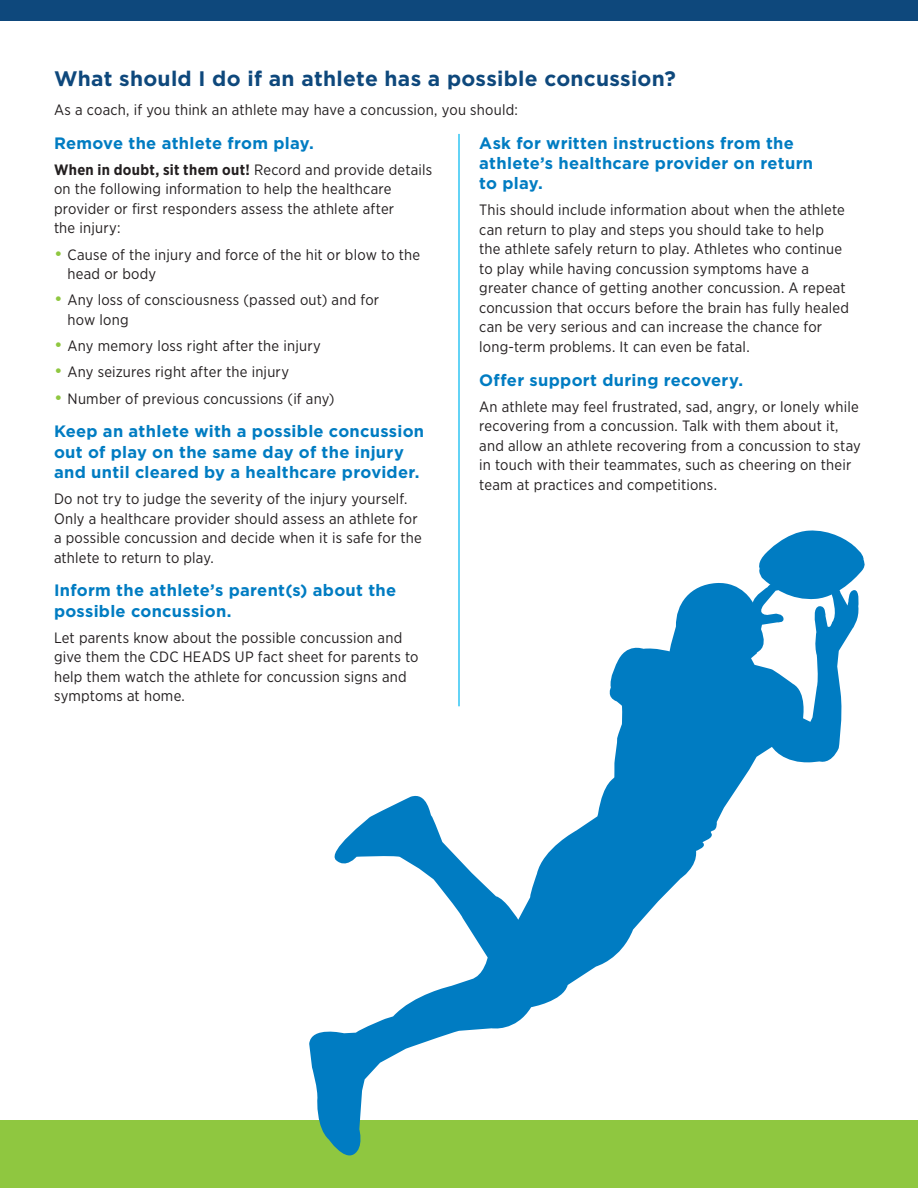
<style>
.page{position:relative;width:918px;height:1188px;background:#fff}
.page>*{position:absolute;margin:0;border:0;box-sizing:border-box;transform-origin:0 0}
.t1{font:700 21px "Gotham";letter-spacing:.015em;color:#0e487c}
.t2{font:700 16.5px/20.2px "Gotham";letter-spacing:.015em;color:#007cc2}
.t3{font:15px/19.5px "Gotham Narrow";letter-spacing:.015em;color:#231f20}
.s1{font-weight:700}
.s2{font-family:"Gotham";font-size:18px;color:#8fc740}
</style>
<div class="page">
<div style="left:0;top:0;width:918px;height:20px;background:#0e487c"></div>
<hr style="left:458px;top:134px;width:2px;height:572px;background:#31c5f4">
<div style="left:0;top:1120px;width:918px;height:68px;background:#8fc740"></div>
<svg style="left:309px;top:581px;width:550px;height:575px"></svg>
<svg style="left:756px;top:530px;width:109px;height:71px"></svg>
<h2 class="t1" style="left:54px;top:67px;width:623px">What should I do if an athlete has a possible concussion?</h2>
<p class="t3" style="left:54px;top:100px;width:465px">As a coach, if you think an athlete may have a concussion, you should:</p>
<p class="t2" style="left:54px;top:132px;width:261px">Remove the athlete from play.</p>
<p class="t3" style="left:54px;top:160px;width:380px"><span class="s1">When in doubt, sit them out!</span> Record and provide details on the following information to help the healthcare provider or first responders assess the athlete after<br>the injury:</p>
<p class="t3" style="left:68px;top:244px;width:354px;text-indent:-14px"><span class="s2">•</span> Cause of the injury and force of the hit or blow to the head or body</p>
<p class="t3" style="left:68px;top:290px;width:313px;text-indent:-14px"><span class="s2">•</span> Any loss of consciousness (passed out) and for how long</p>
<p class="t3" style="left:54px;top:336px;width:268px"><span class="s2">•</span> Any memory loss right after the injury</p>
<p class="t3" style="left:54px;top:362px;width:237px"><span class="s2">•</span> Any seizures right after the injury</p>
<p class="t3" style="left:54px;top:388px;width:282px"><span class="s2">•</span> Number of previous concussions (if any)</p>
<p class="t2" style="left:54px;top:421px;width:372px">Keep an athlete with a possible concussion out of play on the same day of the injury and until cleared by a healthcare provider.</p>
<p class="t3" style="left:54px;top:489px;width:369px">Do not try to judge the severity of the injury yourself.<br>Only a healthcare provider should assess an athlete for a possible concussion and decide when it is safe for the athlete to return to play.</p>
<p class="t2" style="left:54px;top:580px;width:344px">Inform the athlete’s parent(s) about the possible concussion.</p>
<p class="t3" style="left:54px;top:628px;width:366px">Let parents know about the possible concussion and give them the CDC HEADS UP fact sheet for parents to help them watch the athlete for concussion signs and symptoms at home.</p>
<p class="t2" style="left:479px;top:132px;width:335px">Ask for written instructions from the athlete’s healthcare provider on return to play.</p>
<p class="t3" style="left:479px;top:200px;width:371px">This should include information about when the athlete can return to play and steps you should take to help<br>the athlete safely return to play. Athletes who continue to play while having concussion symptoms have a greater chance of getting another concussion. A repeat concussion that occurs before the brain has fully healed can be very serious and can increase the chance for long-term problems. It can even be fatal.</p>
<p class="t2" style="left:479px;top:369px;width:265px">Offer support during recovery.</p>
<p class="t3" style="left:479px;top:397px;width:383px">An athlete may feel frustrated, sad, angry, or lonely while recovering from a concussion. Talk with them about it, and allow an athlete recovering from a concussion to stay in touch with their teammates, such as cheering on their team at practices and competitions.</p>
</div>
